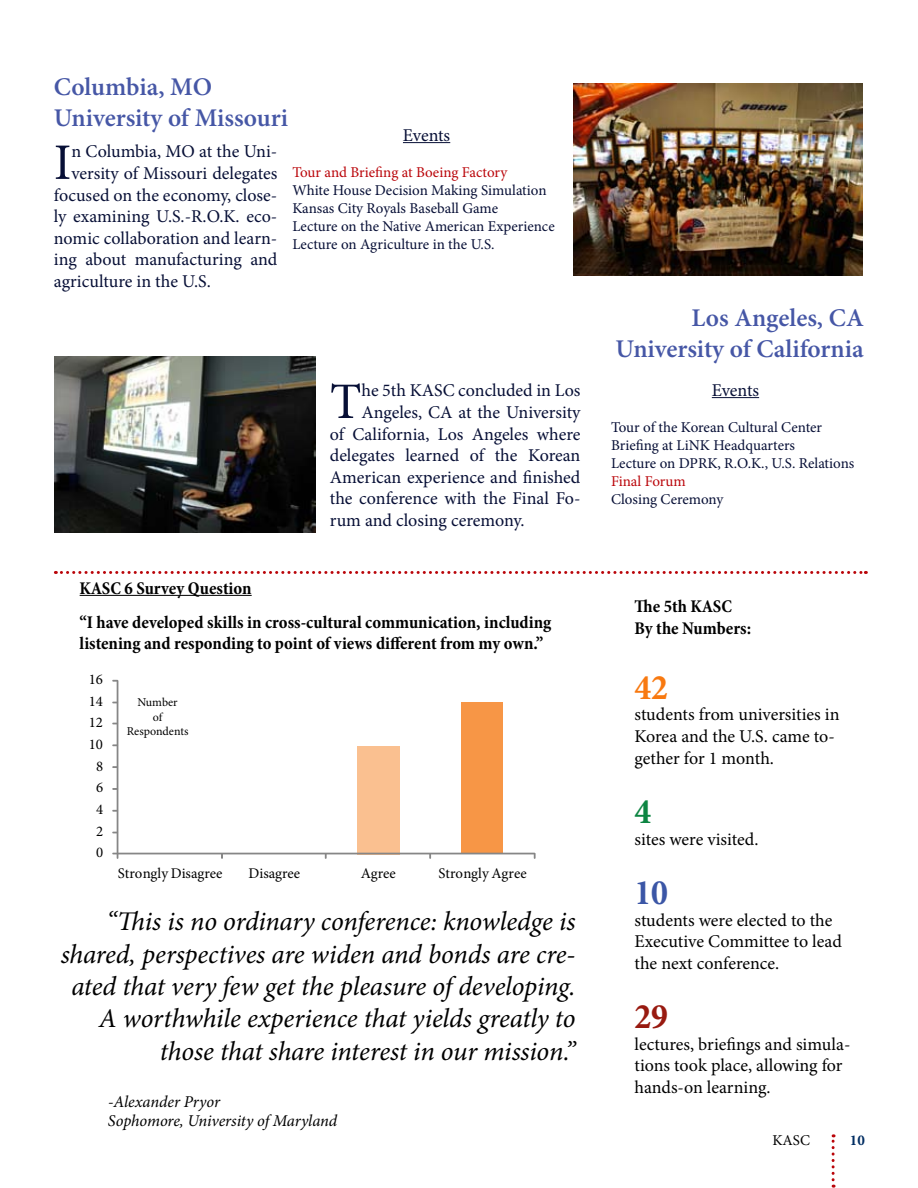
<style>
.page{position:relative;width:918px;height:1188px;background:#fff}
.page>*{position:absolute;margin:0;border:0;box-sizing:border-box;transform-origin:0 0}
.t1{font:51.3px "Minion Pro";color:#070f36}
.t2{font:700 condensed 36px "Minion Pro";color:#f87910}
.t3{font:700 condensed 36px "Minion Pro";color:#3b56a6}
.t4{font:700 condensed 36px "Minion Pro";color:#981a10}
.t5{font:700 condensed 36px "Minion Pro";color:#0d8542}
.t6{font:italic 27px/32.4px "Minion Pro";letter-spacing:-.005em;color:#000;text-align:right}
.t7{font:600 25.5px/30.6px "Minion Pro";color:#4657a6}
.t8{font:18px "Minion Pro";color:#070f36}
.t9{font:18px/21.6px "Minion Pro";color:#000}
.t10{font:700 condensed 18px/21.6px "Minion Pro";color:#000}
.t11{font:italic 16.5px/19.8px "Minion Pro";letter-spacing:-.005em;color:#000}
.t12{font:15px/18px "Minion Pro";color:#070f36}
.t13{font:15px "Minion Pro";color:#ba050a}
.t14{font:15px "Minion Pro";color:#000}
.t15{font:700 15px "Minion Pro";color:#002d62}
.t16{font:14.85px "Minion Pro";letter-spacing:-.005em;color:#000}
.t17{font:12px/14.4px "Minion Pro";color:#000;text-align:center}
</style>
<div class="page">
<div style="left:357px;top:746px;width:42px;height:109px;background:#fac090"></div>
<div style="left:462px;top:702px;width:41px;height:152px;background:#f79646"></div>
<div style="left:117px;top:680px;width:1px;height:174px;border:1px solid #868686"></div>
<svg style="left:112px;top:810px;width:6px;height:2px"></svg>
<svg style="left:112px;top:788px;width:6px;height:2px"></svg>
<svg style="left:112px;top:766px;width:6px;height:2px"></svg>
<div style="left:117px;top:853px;width:418px;height:1px;border:1px solid #868686"></div>
<svg style="left:112px;top:853px;width:6px;height:6px"></svg>
<svg style="left:221px;top:853px;width:2px;height:6px"></svg>
<svg style="left:429px;top:853px;width:2px;height:6px"></svg>
<svg style="left:832px;top:1134px;width:3px;height:54px"></svg>
<hr style="left:403px;top:142px;width:47px;height:1px;background:#070f36">
<hr style="left:712px;top:397px;width:47px;height:1px;background:#070f36">
<svg style="left:55px;top:571px;width:811px;height:3px"></svg>
<img style="left:54px;top:356px;width:262px;height:177px">
<img style="left:573px;top:84px;width:289px;height:192px">
<hr style="left:80px;top:595px;width:172px;height:1px;background:#000">
<h3 class="t7" style="left:54px;top:73px;width:236px">Columbia, MO<br>University of Missouri</h3>
<p class="t8" style="left:403px;top:123px;width:49px">Events</p>
<p class="t13" style="left:292px;top:162px;width:217px">Tour and Briefing at Boeing Factory</p>
<p class="t12" style="left:292px;top:181px;width:264px">White House Decision Making Simulation Kansas City Royals Baseball Game<br>Lecture on the Native American Experience Lecture on Agriculture in the U.S.</p>
<h1 class="t1" style="left:54px;top:128px;width:19px">I</h1>
<p class="t8" style="left:71px;top:140px;width:208px">n Columbia, MO at the Uni-</p>
<p class="t8" style="left:71px;top:161px;width:208px">versity of Missouri delegates</p>
<p class="t8" style="left:54px;top:183px;width:225px">focused on the economy, close-</p>
<p class="t8" style="left:54px;top:204px;width:225px">ly examining U.S.-R.O.K. eco-</p>
<p class="t8" style="left:54px;top:226px;width:225px">nomic collaboration and learn-</p>
<p class="t8" style="left:54px;top:248px;width:225px">ing about manufacturing and</p>
<p class="t8" style="left:54px;top:269px;width:158px">agriculture in the U.S.</p>
<h1 class="t1" style="left:330px;top:367px;width:33px">T</h1>
<p class="t8" style="left:361px;top:379px;width:221px">he 5th KASC concluded in Los</p>
<p class="t8" style="left:361px;top:400px;width:221px">Angeles, CA at the University</p>
<p class="t8" style="left:330px;top:422px;width:252px">of California, Los Angeles where</p>
<p class="t8" style="left:330px;top:443px;width:252px">delegates learned of the Korean</p>
<p class="t8" style="left:330px;top:465px;width:252px">American experience and finished</p>
<p class="t8" style="left:330px;top:487px;width:252px">the conference with the Final Fo-</p>
<p class="t8" style="left:330px;top:508px;width:196px">rum and closing ceremony.</p>
<p class="t10" style="left:80px;top:571px;width:473px;line-height:34.2px">KASC 6 Survey Question<br>“I have developed skills in cross-cultural communication, including</p>
<p class="t10" style="left:80px;top:633px;width:465px">listening and responding to point of views different from my own.”</p>
<p class="t16" style="left:89px;top:669px;width:16px">16</p>
<p class="t16" style="left:89px;top:691px;width:16px">14</p>
<p class="t16" style="left:89px;top:713px;width:16px">12</p>
<p class="t16" style="left:89px;top:734px;width:16px">10</p>
<p class="t16" style="left:96px;top:756px;width:9px">8</p>
<p class="t16" style="left:96px;top:778px;width:9px">6</p>
<p class="t16" style="left:96px;top:799px;width:9px">4</p>
<p class="t16" style="left:96px;top:821px;width:9px">2</p>
<p class="t16" style="left:96px;top:842px;width:9px">0</p>
<p class="t17" style="left:127px;top:695px;width:63px">Number<br>of<br>Respondents</p>
<p class="t16" style="left:118px;top:863px;width:106px">Strongly Disagree</p>
<p class="t16" style="left:249px;top:863px;width:53px">Disagree</p>
<p class="t16" style="left:361px;top:863px;width:37px">Agree</p>
<p class="t16" style="left:438px;top:863px;width:90px">Strongly Agree</p>
<h3 class="t6" style="left:61px;top:905px;width:516px">“This is no ordinary conference: knowledge is shared, perspectives are widen and bonds are cre&shy;ated that very few get the pleasure of developing.<br>A worthwhile experience that yields greatly to those that share interest in our mission.”</h3>
<p class="t11" style="left:108px;top:1091px;width:231px">-Alexander Pryor<br>Sophomore, University of Maryland</p>
<h3 class="t7" style="left:616px;top:304px;width:250px;text-align:right">Los Angeles, CA<br>University of California</h3>
<p class="t8" style="left:712px;top:378px;width:49px">Events</p>
<p class="t12" style="left:611px;top:418px;width:245px">Tour of the Korean Cultural Center<br>Briefing at LiNK Headquarters<br>Lecture on DPRK, R.O.K., U.S. Relations</p>
<p class="t13" style="left:611px;top:471px;width:76px">Final Forum</p>
<p class="t12" style="left:611px;top:490px;width:114px">Closing Ceremony</p>
<p class="t10" style="left:634px;top:596px;width:118px">The 5th KASC<br>By the Numbers:</p>
<h2 class="t2" style="left:634px;top:663px;width:35px">42</h2>
<p class="t9" style="left:634px;top:704px;width:207px">students from universities in<br>Korea and the U.S. came to&shy;gether for 1 month.</p>
<h2 class="t5" style="left:634px;top:787px;width:18px">4</h2>
<p class="t9" style="left:634px;top:828px;width:125px">sites were visited.</p>
<h2 class="t3" style="left:634px;top:868px;width:35px">10</h2>
<p class="t9" style="left:634px;top:909px;width:209px">students were elected to the<br>Executive Committee to lead the next conference.</p>
<h2 class="t4" style="left:634px;top:992px;width:35px">29</h2>
<p class="t9" style="left:634px;top:1033px;width:217px">lectures, briefings and simula&shy;tions took place, allowing for hands-on learning.</p>
<p class="t14" style="left:773px;top:1130px;width:39px">KASC</p>
<p class="t15" style="left:850px;top:1130px;width:16px">10</p>
</div>
